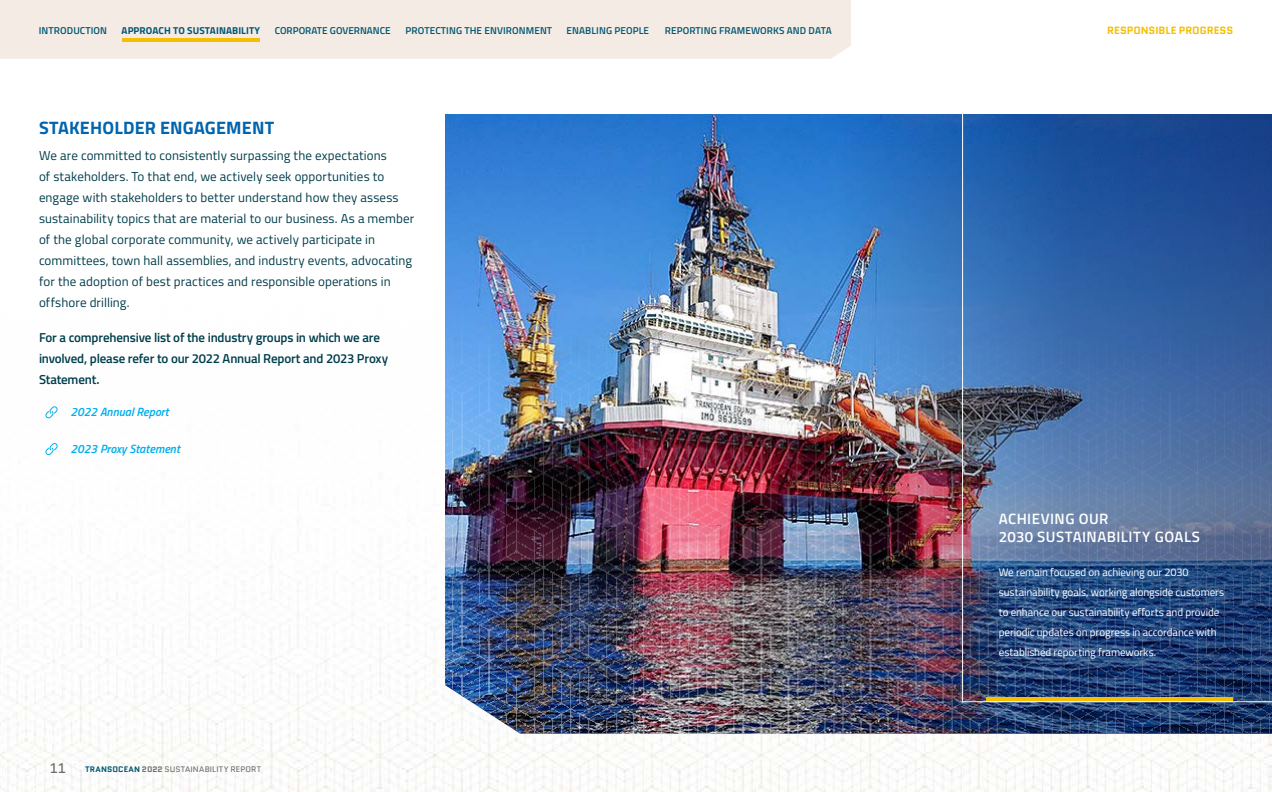
<style>
.page{position:relative;width:1272px;height:792px;background:#fff}
.page>*{position:absolute;margin:0;border:0;box-sizing:border-box;transform-origin:0 0}
.t1{font:700 18px "Titillium Web";letter-spacing:.01em;color:#0064af}
.t2{font:600 15px/18px "Titillium Web";letter-spacing:.03em;color:#fff}
.t3{font:14px "Quantico";color:#6d6e71}
.t4{font:13px/21px "Titillium Web";letter-spacing:.005em;color:#003d4b}
.t5{font:600 13px/21px "Titillium Web";letter-spacing:-.015em;color:#003d4b}
.t6{font:italic 600 12px "Titillium Web";color:#00aeef}
.t7{font:11px/20px "Titillium Web";letter-spacing:-.01em;color:#fff}
.t8{font:700 10.5px "Quantico";letter-spacing:-.005em;color:#f6be00}
.t9{font:600 10px "Titillium Web";letter-spacing:.01em;color:#005670}
.t10{font:700 10px "Titillium Web";letter-spacing:.01em;color:#005670}
.t11{font:8px "Quantico";letter-spacing:.025em;color:#6d6e71}
.s1{font-weight:700;color:#005670}
.s2{font-weight:700}
</style>
<div class="page">
<img style="left:0;top:407px;width:1272px;height:385px">
<img style="left:445px;top:114px;width:394px;height:620px">
<img style="left:839px;top:114px;width:433px;height:620px">
<svg style="left:44px;top:406px;width:13px;height:13px"></svg>
<svg style="left:44px;top:442px;width:13px;height:14px"></svg>
<div style="left:986px;top:697px;width:247px;height:5px;background:#f6be00"></div>
<hr style="left:962px;top:702px;width:310px;height:1px;background:#fff">
<hr style="left:962px;top:114px;width:1px;height:588px;background:#fff">
<div style="left:0;top:0;width:851px;height:59px;background:#f4ebe5"></div>
<hr style="left:122px;top:39px;width:137px;height:3px;background:#f6be00">
<p class="t9" style="left:39px;top:23px;width:70px">INTRODUCTION</p>
<p class="t9" style="left:406px;top:23px;width:148px">PROTECTING THE ENVIRONMENT</p>
<p class="t9" style="left:567px;top:23px;width:84px">ENABLING PEOPLE</p>
<p class="t9" style="left:665px;top:23px;width:168px">REPORTING FRAMEWORKS AND DATA</p>
<p class="t8" style="left:1107px;top:23px;width:128px">RESPONSIBLE PROGRESS</p>
<p class="t10" style="left:122px;top:22px;width:140px">APPROACH TO SUSTAINABILITY</p>
<p class="t9" style="left:275px;top:23px;width:118px">CORPORATE GOVERNANCE</p>
<h1 class="t1" style="left:39px;top:114px;width:237px">STAKEHOLDER ENGAGEMENT</h1>
<p class="t4" style="left:39px;top:144px;width:377px">We are committed to consistently surpassing the expectations<br>of stakeholders. To that end, we actively seek opportunities to engage with stakeholders to better understand how they assess sustainability topics that are material to our business. As a member of the global corporate community, we actively participate in committees, town hall assemblies, and industry events, advocating for the adoption of best practices and responsible operations in offshore drilling.</p>
<p class="t5" style="left:39px;top:326px;width:351px">For a comprehensive list of the industry groups in which we are involved, please refer to our 2022 Annual Report and 2023 Proxy<br>Statement.</p>
<p class="t6" style="left:70px;top:403px;width:100px">2022 Annual Report</p>
<p class="t6" style="left:70px;top:440px;width:111px">2023 Proxy Statement</p>
<p class="t3" style="left:50px;top:759px;width:18px">11</p>
<p class="t11" style="left:85px;top:764px;width:178px"><span class="s1">TRANSOCEAN</span> <span class="s2">2022</span> SUSTAINABILITY REPORT</p>
<p class="t2" style="left:999px;top:509px;width:203px">ACHIEVING OUR<br>2030 SUSTAINABILITY GOALS</p>
<p class="t7" style="left:999px;top:562px;width:227px">We remain focused on achieving our 2030 sustainability goals, working alongside customers to enhance our sustainability efforts and provide periodic updates on progress in accordance with established reporting frameworks.</p>
</div>
